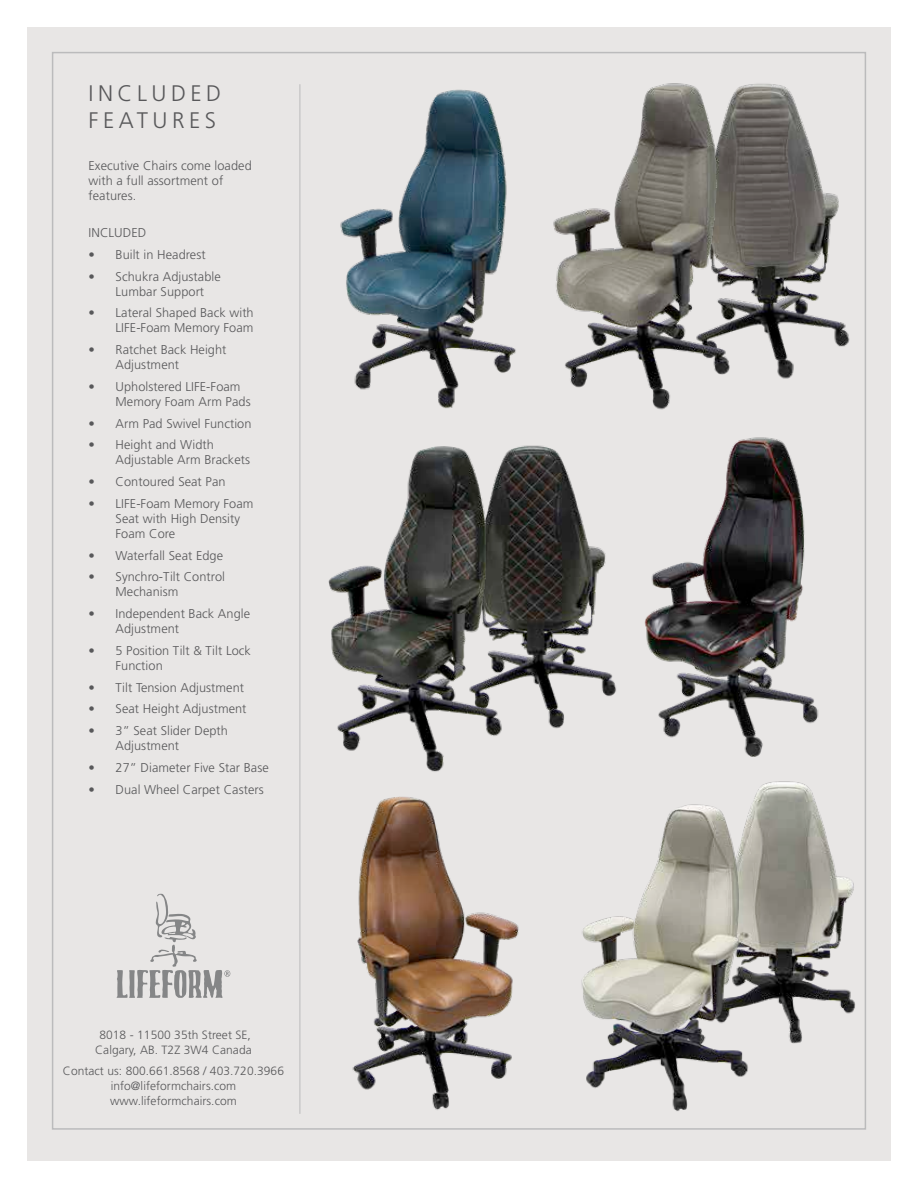
<style>
.page{position:relative;width:918px;height:1188px;background:#fff}
.page>*{position:absolute;margin:0;border:0;box-sizing:border-box;transform-origin:0 0}
.t1{font:300 22.5px/27px "Frutiger";letter-spacing:.2em;color:#58585a}
.t2{font:300 12.75px/15px "Frutiger";letter-spacing:.005em;color:#58585a}
.t3{font:300 12px/15px "Frutiger";letter-spacing:.005em;color:#58585a;text-align:center}
</style>
<div class="page">
<div style="left:27px;top:27px;width:864px;height:1134px;background:#e8e6e5"></div>
<img style="left:352px;top:808px;width:167px;height:302px">
<hr style="left:300px;top:84px;width:1px;height:1030px;background:#bbbbbc">
<img style="left:340px;top:89px;width:176px;height:319px">
<img style="left:550px;top:448px;width:66px;height:281px">
<img style="left:328px;top:408px;width:222px;height:400px">
<img style="left:771px;top:72px;width:95px;height:337px">
<img style="left:537px;top:83px;width:234px;height:359px">
<img style="left:618px;top:407px;width:238px;height:344px">
<img style="left:745px;top:751px;width:121px;height:306px">
<img style="left:545px;top:769px;width:221px;height:361px">
<svg style="left:116px;top:893px;width:114px;height:105px"></svg>
<h1 class="t1" style="left:89px;top:81px;width:134px">INCLUDED<br>FEATURES</h1>
<p class="t2" style="left:89px;top:159px;width:165px">Executive Chairs come loaded with a full assortment of features.</p>
<p class="t2" style="left:89px;top:225px;width:59px">INCLUDED</p>
<p class="t2" style="left:89px;top:247px;width:119px">• Built in Headrest</p>
<p class="t2" style="left:116px;top:269px;width:107px;text-indent:-27px">• Schukra Adjustable<br>Lumbar Support</p>
<p class="t2" style="left:89px;top:306px;width:167px;text-align:right">• Lateral Shaped Back with<br>LIFE-Foam Memory Foam</p>
<p class="t2" style="left:116px;top:342px;width:112px;text-indent:-27px">• Ratchet Back Height<br>Adjustment</p>
<p class="t2" style="left:116px;top:379px;width:137px;text-indent:-27px">• Upholstered LIFE-Foam<br>Memory Foam Arm Pads</p>
<p class="t2" style="left:89px;top:416px;width:164px">• Arm Pad Swivel Function</p>
<p class="t2" style="left:116px;top:438px;width:136px;text-indent:-27px">• Height and Width<br>Adjustable Arm Brackets</p>
<p class="t2" style="left:89px;top:474px;width:138px">• Contoured Seat Pan</p>
<p class="t2" style="left:116px;top:496px;width:139px;text-indent:-27px">• LIFE-Foam Memory Foam<br>Seat with High Density<br>Foam Core</p>
<p class="t2" style="left:89px;top:548px;width:136px">• Waterfall Seat Edge</p>
<p class="t2" style="left:116px;top:570px;width:111px;text-indent:-27px">• Synchro-Tilt Control<br>Mechanism</p>
<p class="t2" style="left:116px;top:606px;width:136px;text-indent:-27px">• Independent Back Angle<br>Adjustment</p>
<p class="t2" style="left:116px;top:643px;width:137px;text-indent:-27px">• 5 Position Tilt &amp; Tilt Lock<br>Function</p>
<p class="t2" style="left:89px;top:680px;width:157px">• Tilt Tension Adjustment</p>
<p class="t2" style="left:89px;top:702px;width:159px">• Seat Height Adjustment</p>
<p class="t2" style="left:116px;top:723px;width:114px;text-indent:-27px">• 3” Seat Slider Depth<br>Adjustment</p>
<p class="t2" style="left:89px;top:760px;width:182px">• 27” Diameter Five Star Base</p>
<p class="t2" style="left:89px;top:782px;width:177px">• Dual Wheel Carpet Casters</p>
<p class="t3" style="left:95px;top:1027px;width:158px">8018 - 11500 35th Street SE,<br>Calgary, AB. T2Z 3W4 Canada</p>
<p class="t3" style="left:63px;top:1064px;width:223px">Contact us: 800.661.8568 / 403.720.3966 info@lifeformchairs.com www.lifeformchairs.com</p>
</div>
